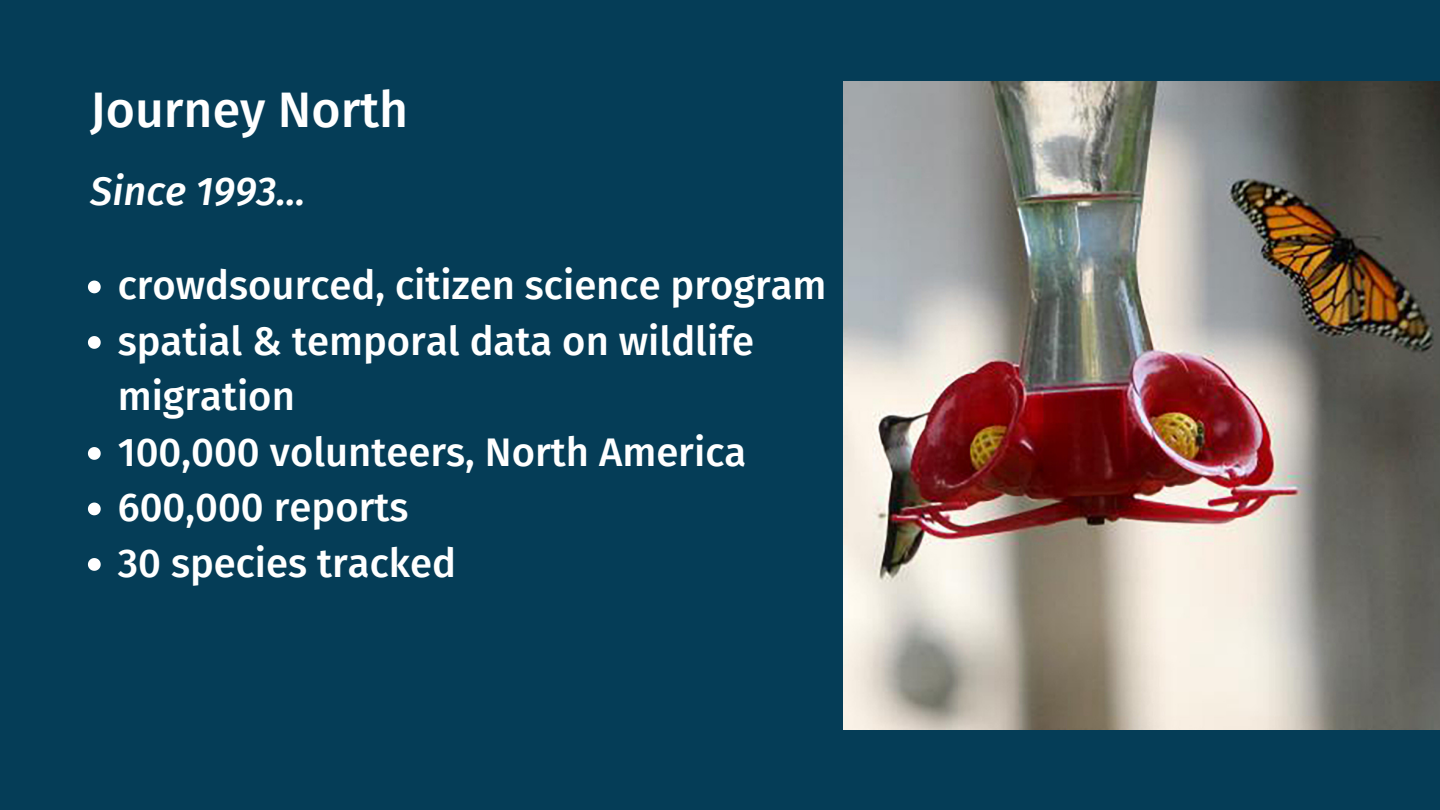
<style>
.page{position:relative;width:1440px;height:810px;background:#053d57}
.page>*{position:absolute;margin:0;border:0;box-sizing:border-box;transform-origin:0 0}
.t1{font:500 50px "Fira Sans";color:#fff}
.t2{font:500 40px/55.5px "Fira Sans";color:#fff}
.t3{font:italic 500 40px "Fira Sans";color:#fff}
</style>
<div class="page">
<img style="left:843px;top:81px;width:597px;height:648px">
<svg style="left:88px;top:281px;width:13px;height:12px"></svg>
<svg style="left:88px;top:336px;width:13px;height:13px"></svg>
<svg style="left:88px;top:447px;width:13px;height:13px"></svg>
<svg style="left:88px;top:503px;width:13px;height:12px"></svg>
<svg style="left:88px;top:558px;width:13px;height:13px"></svg>
<p class="t1" style="left:90px;top:80px;width:319px">Journey North</p>
<p class="t3" style="left:90px;top:167px;width:217px">Since 1993...</p>
<p class="t2" style="left:118px;top:258px;width:710px">crowdsourced, citizen science program</p>
<p class="t2" style="left:118px;top:314px;width:638px">spatial &amp; temporal data on wildlife migration</p>
<p class="t2" style="left:118px;top:425px;width:630px">100,000 volunteers, North America</p>
<p class="t2" style="left:118px;top:480px;width:292px">600,000 reports</p>
<p class="t2" style="left:118px;top:536px;width:340px">30 species tracked</p>
</div>
